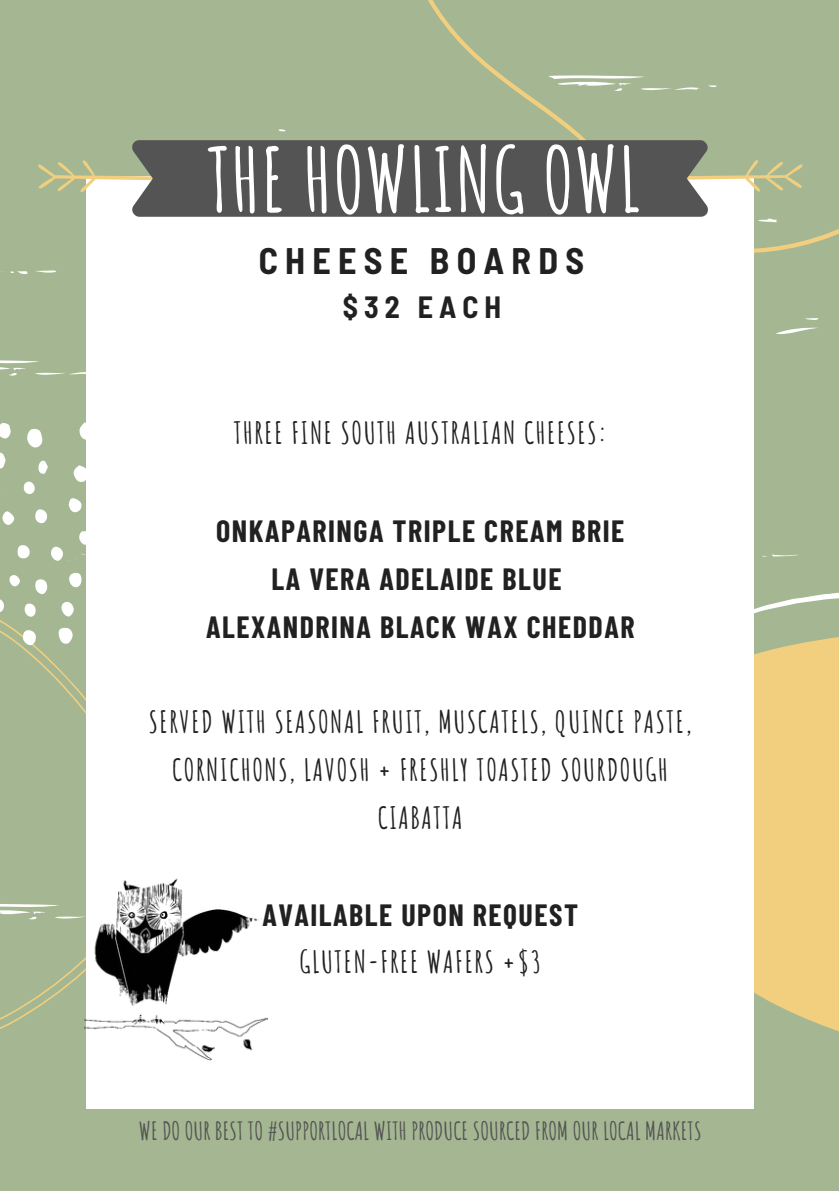
<style>
.page{position:relative;width:839px;height:1191px;background:#fff}
.page>*{position:absolute;margin:0;border:0;box-sizing:border-box;transform-origin:0 0}
.t1{font:700 87.6px "Amatic SC";letter-spacing:.01em;color:#fff}
.t2{font:700 semi-condensed 36px "Barlow";letter-spacing:.2em;color:#212121}
.t3{font:700 30px/48px "Amatic SC";letter-spacing:.05em;color:#212121;text-align:center}
.t4{font:700 30px "Barlow Condensed";letter-spacing:.05em;color:#212121}
.t5{font:700 semi-condensed 30px "Barlow";letter-spacing:.2em;color:#212121}
.t6{font:700 24.6px "Amatic SC";color:#545454}
</style>
<div class="page">
<div style="left:0;top:0;width:307px;height:257px;background:#a4b792"></div>
<div style="left:0;top:257px;width:838px;height:176px;background:#a4b792"></div>
<div style="left:0;top:1042px;width:838px;height:149px;background:#a4b792"></div>
<div style="left:0;top:650px;width:86px;height:457px;background:#a4b792"></div>
<svg style="left:754px;top:933px;width:84px;height:109px;fill:#f2cf7e"></svg>
<svg style="left:754px;top:433px;width:84px;height:500px;fill:#f2cf7e"></svg>
<div style="left:307px;top:0;width:531px;height:372px;background:#a4b792"></div>
<svg style="left:0;top:403px;width:86px;height:247px"></svg>
<div style="left:86px;top:176px;width:667px;height:933px;background:#fff"></div>
<svg style="left:38px;top:160px;width:764px;height:33px"></svg>
<div style="left:132px;top:140px;width:576px;height:77px;background:#545454"></div>
<img style="left:84px;top:861px;width:184px;height:201px">
<p class="t1" style="left:208px;top:123px;width:434px">THE HOWLING OWL</p>
<p class="t2" style="left:259px;top:238px;width:327px">CHEESE BOARDS</p>
<p class="t5" style="left:343px;top:288px;width:160px">$32 EACH</p>
<p class="t3" style="left:234px;top:409px;width:374px">THREE FINE SOUTH AUSTRALIAN CHEESES:</p>
<p class="t4" style="left:216px;top:512px;width:409px">ONKAPARINGA TRIPLE CREAM BRIE</p>
<p class="t4" style="left:271px;top:560px;width:291px">LA VERA ADELAIDE BLUE</p>
<p class="t4" style="left:206px;top:608px;width:430px">ALEXANDRINA BLACK WAX CHEDDAR</p>
<p class="t3" style="left:149px;top:697px;width:544px">SERVED WITH SEASONAL FRUIT, MUSCATELS, QUINCE PASTE,<br>CORNICHONS, LAVOSH + FRESHLY TOASTED SOURDOUGH<br>CIABATTA</p>
<p class="t4" style="left:262px;top:896px;width:317px">AVAILABLE UPON REQUEST</p>
<p class="t3" style="left:299px;top:937px;width:243px">GLUTEN-FREE WAFERS +$3</p>
<p class="t6" style="left:139px;top:1115px;width:564px">WE DO OUR BEST TO #SUPPORTLOCAL WITH PRODUCE SOURCED FROM OUR LOCAL MARKETS</p>
</div>
